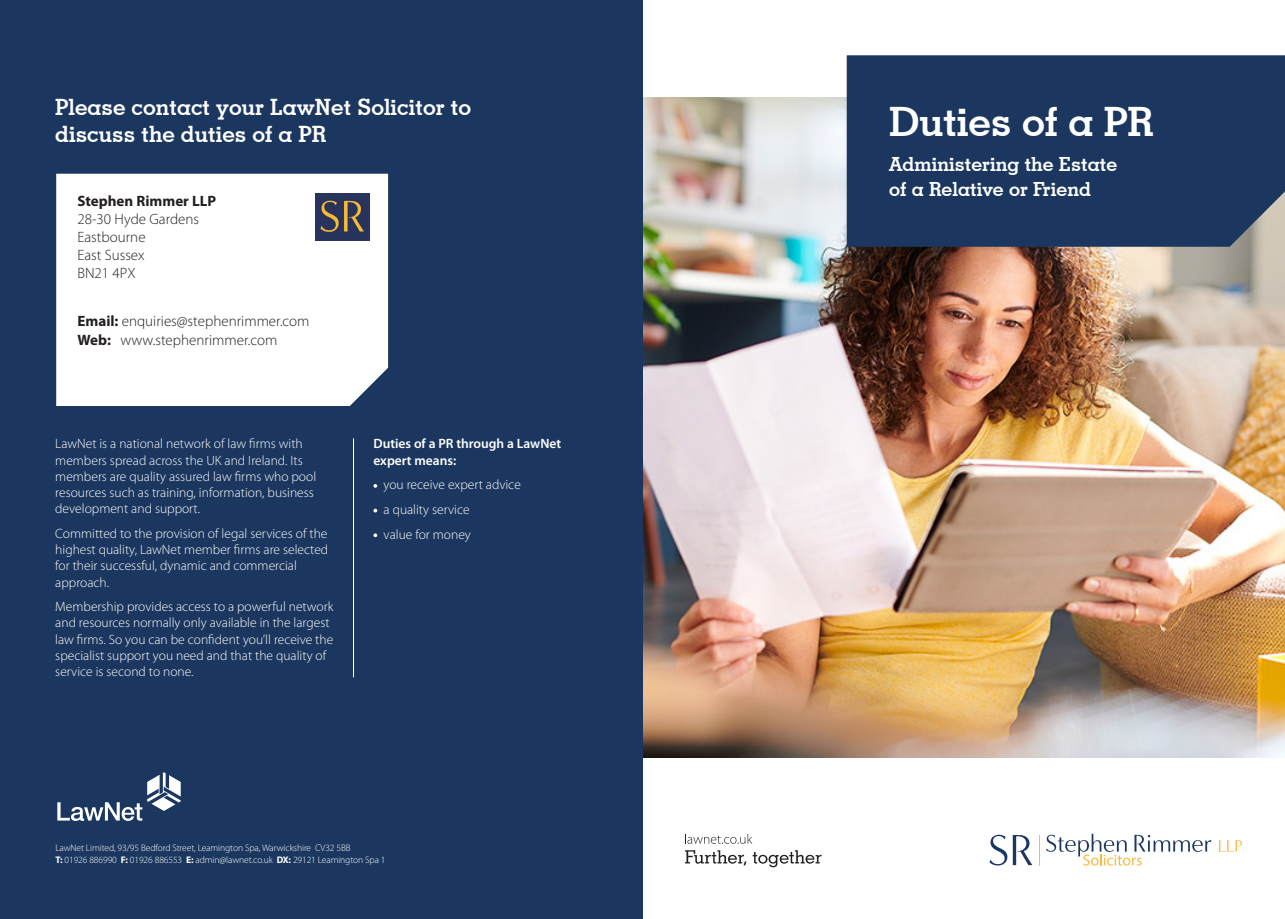
<style>
.page{position:relative;width:1285px;height:919px;background:#fff}
.page>*{position:absolute;margin:0;border:0;box-sizing:border-box;transform-origin:0 0}
.t1{font:700 40.5px "Geometric Slab 703 BT";letter-spacing:-.005em;color:#fff}
.t2{font:700 22.5px/27px "Geometric Slab 703 BT";color:#fff}
.t3{font:700 19.5px/25.5px "Geometric Slab 703 BT";color:#fff}
.Bodycopy{font:300 15px/18px "Myriad Pro";color:#231f20}
.t4{font:300 13.5px/16.2px "Myriad Pro";color:#fff}
.t5{font:600 13.5px/16.2px "Myriad Pro";color:#fff}
.t6{font:300 9.6px "Myriad Pro";letter-spacing:-.01em;color:#fff}
.s1{font-weight:700}
</style>
<div class="page">
<img style="left:642px;top:98px;width:642px;height:659px">
<div style="left:846px;top:55px;width:438px;height:192px;background:#1b375f"></div>
<svg style="left:685px;top:834px;width:67px;height:9px"></svg>
<svg style="left:685px;top:850px;width:61px;height:15px"></svg>
<svg style="left:752px;top:850px;width:69px;height:17px"></svg>
<div style="left:0;top:0;width:642px;height:918px;background:#1b375f"></div>
<hr style="left:353px;top:438px;width:1px;height:239px;background:#fff">
<svg style="left:373px;top:508px;width:4px;height:4px"></svg>
<svg style="left:373px;top:533px;width:4px;height:4px"></svg>
<svg style="left:57px;top:772px;width:124px;height:48px"></svg>
<div style="left:56px;top:174px;width:332px;height:232px;background:#fff"></div>
<img style="left:315px;top:194px;width:54px;height:47px">
<svg style="left:1219px;top:840px;width:22px;height:11px"></svg>
<svg style="left:1046px;top:833px;width:164px;height:32px"></svg>
<hr style="left:1038px;top:835px;width:1px;height:30px;background:#fdb940">
<svg style="left:989px;top:834px;width:43px;height:31px"></svg>
<p class="t2" style="left:55px;top:93px;width:417px">Please contact your LawNet Solicitor to discuss the duties of a PR</p>
<p class="Bodycopy" style="left:77px;top:192px;width:140px"><span class="s1">Stephen Rimmer LLP<br></span>28-30 Hyde Gardens<br>Eastbourne<br>East Sussex<br>BN21 4PX</p>
<p class="Bodycopy" style="left:77px;top:311px;width:233px;line-height:19.5px"><span class="s1">Email:</span> enquiries@stephenrimmer.com<br><span class="s1">Web:</span> www.stephenrimmer.com</p>
<p class="t4" style="left:55px;top:435px;width:262px">LawNet is a national network of law firms with members spread across the UK and Ireland. Its members are quality assured law firms who pool resources such as training, information, business development and support.</p>
<p class="t4" style="left:55px;top:525px;width:274px">Committed to the provision of legal services of the highest quality, LawNet member firms are selected for their successful, dynamic and commercial approach.</p>
<p class="t4" style="left:55px;top:598px;width:280px">Membership provides access to a powerful network and resources normally only available in the largest law firms. So you can be confident you’ll receive the specialist support you need and that the quality of service is second to none.</p>
<p class="t5" style="left:373px;top:436px;width:189px">Duties of a PR through a LawNet expert means:</p>
<p class="t4" style="left:383px;top:472px;width:139px;line-height:24.8px">you receive expert advice a quality service<br>value for money</p>
<p class="t6" style="left:55px;top:841px;width:297px">LawNet Limited, 93/95 Bedford Street, Leamington Spa, Warwickshire CV32 5BB</p>
<p class="t6" style="left:55px;top:854px;width:332px"><span class="s1">T:</span> 01926 886990 <span class="s1">F:</span> 01926 886553 <span class="s1">E:</span> admin@lawnet.co.uk <span class="s1">DX:</span> 29121 Leamington Spa 1</p>
<p class="t1" style="left:889px;top:97px;width:266px">Duties of a PR</p>
<p class="t3" style="left:889px;top:151px;width:229px">Administering the Estate of a Relative or Friend</p>
</div>
